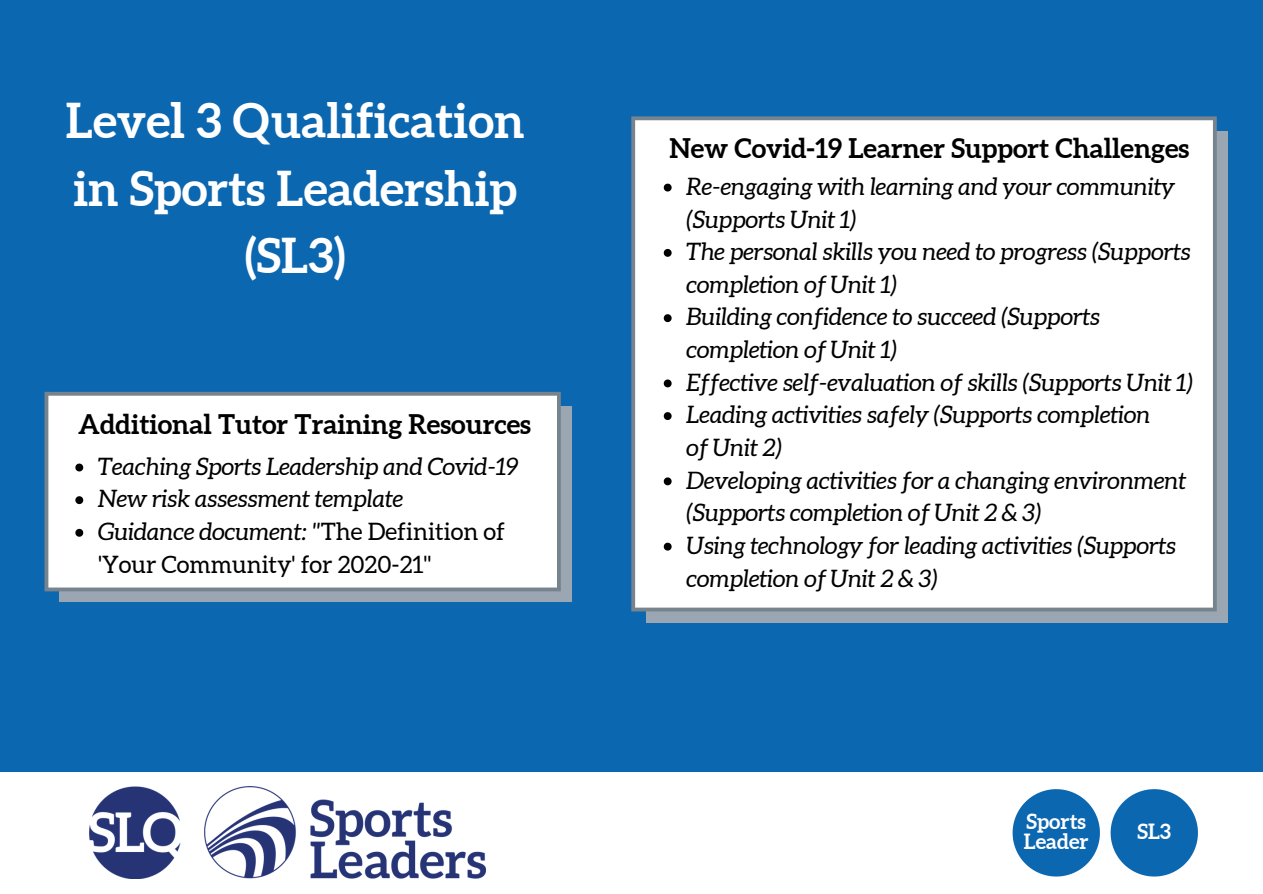
<style>
.page{position:relative;width:1263px;height:894px;background:#fff}
.page>*{position:absolute;margin:0;border:0;box-sizing:border-box;transform-origin:0 0}
.t1{font:700 48px/67.5px "Aleo";color:#fff;text-align:center}
.t2{font:700 27px "Aleo";color:#000}
.t3{font:italic 24px/32.5px "Aleo";color:#000}
.t4{font:700 21px/20.2px "Aleo";color:#fff}
.s1{font-style:normal}
</style>
<div class="page">
<div style="left:0;top:0;width:1263px;height:893px;background:#0c67b1"></div>
<div style="left:0;top:771px;width:1263px;height:122px;background:#fff"></div>
<img style="left:89px;top:786px;width:396px;height:92px">
<svg style="left:1111px;top:789px;width:87px;height:87px"></svg>
<svg style="left:1013px;top:789px;width:87px;height:87px"></svg>
<div style="left:646px;top:131px;width:581px;height:491px;background:#9aa7b2"></div>
<div style="left:631px;top:116px;width:586px;height:495px;background:#fff"></div>
<svg style="left:664px;top:183px;width:8px;height:8px"></svg>
<svg style="left:664px;top:249px;width:8px;height:8px"></svg>
<svg style="left:664px;top:314px;width:8px;height:8px"></svg>
<svg style="left:664px;top:379px;width:8px;height:8px"></svg>
<svg style="left:664px;top:412px;width:8px;height:8px"></svg>
<svg style="left:664px;top:477px;width:8px;height:8px"></svg>
<svg style="left:664px;top:542px;width:8px;height:8px"></svg>
<div style="left:59px;top:406px;width:513px;height:196px;background:#9aa7b2"></div>
<div style="left:45px;top:392px;width:516px;height:199px;background:#fff"></div>
<svg style="left:75px;top:463px;width:8px;height:8px"></svg>
<svg style="left:75px;top:496px;width:8px;height:8px"></svg>
<svg style="left:75px;top:528px;width:8px;height:8px"></svg>
<h1 class="t1" style="left:66px;top:87px;width:460px">Level 3 Qualification in Sports Leadership (SL3)</h1>
<p class="t2" style="left:78px;top:409px;width:454px">Additional Tutor Training Resources</p>
<p class="t3" style="left:98px;top:450px;width:422px">Teaching Sports Leadership and Covid-19<br>New risk assessment template<br>Guidance document: "<span class="s1">The Definition of 'Your Community' for 2020-21"</span></p>
<p class="t2" style="left:669px;top:132px;width:521px">New Covid-19 Learner Support Challenges</p>
<p class="t3" style="left:686px;top:170px;width:508px">Re-engaging with learning and your community (Supports Unit 1)<br>The personal skills you need to progress (Supports completion of Unit 1)<br>Building confidence to succeed (Supports completion of Unit 1)<br>Effective self-evaluation of skills (Supports Unit 1)<br>Leading activities safely (Supports completion<br>of Unit 2)<br>Developing activities for a changing environment (Supports completion of Unit 2 &amp; 3)<br>Using technology for leading activities (Supports completion of Unit 2 &amp; 3)</p>
<p class="t4" style="left:1024px;top:810px;width:66px">Sports<br>Leader</p>
<p class="t4" style="left:1137px;top:820px;width:35px">SL3</p>
</div>
